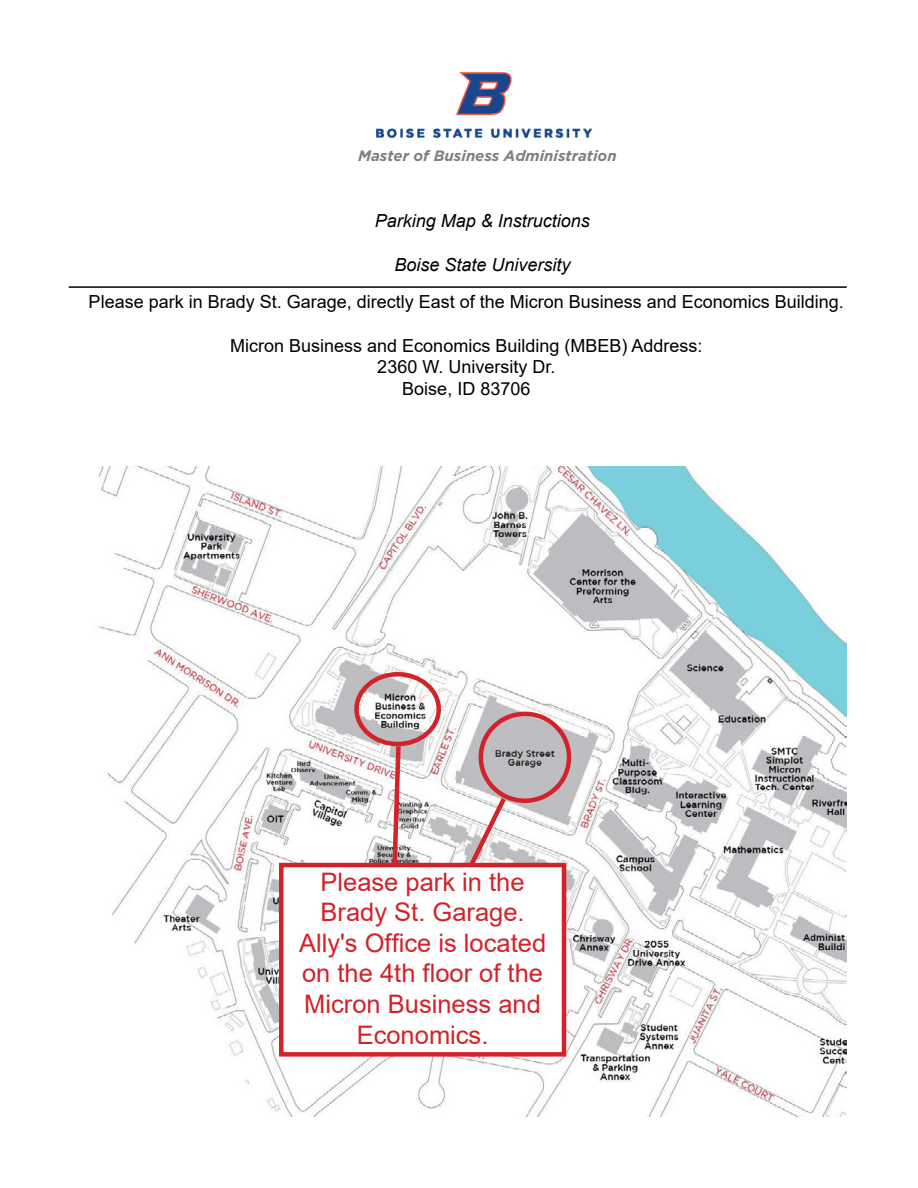
<style>
.page{position:relative;width:918px;height:1188px;background:#fff}
.page>*{position:absolute;margin:0;border:0;box-sizing:border-box;transform-origin:0 0}
.t1{font:25.5px/30.6px "Arial";color:#d2232a;text-align:center}
.t2{font:18px/21.6px "Arial";color:#000;text-align:center}
.t3{font:italic 18px "Arial";color:#000}
.t4{font:italic 700 15px "Gotham";color:#808080}
</style>
<div class="page">
<img style="left:98px;top:466px;width:749px;height:650px">
<hr style="left:69px;top:286px;width:778px;height:2px;background:#000">
<div style="left:354px;top:672px;width:87px;height:74px;border:4px solid #d2232a;border-radius:50%"></div>
<div style="left:479px;top:712px;width:92px;height:91px;border:4px solid #d2232a;border-radius:50%"></div>
<svg style="left:466px;top:793px;width:44px;height:70px"></svg>
<svg style="left:390px;top:742px;width:13px;height:121px"></svg>
<div style="left:279px;top:863px;width:287px;height:194px;background:#fff;border:4px solid #d2232a"></div>
<img style="left:376px;top:73px;width:216px;height:65px">
<p class="t4" style="left:358px;top:146px;width:260px">Master of Business Administration</p>
<p class="t3" style="left:375px;top:209px;width:217px">Parking Map &amp; Instructions</p>
<p class="t3" style="left:394px;top:253px;width:178px">Boise State University</p>
<p class="t2" style="left:89px;top:291px;width:757px">Please park in Brady St. Garage, directly East of the Micron Business and Economics Building.</p>
<p class="t2" style="left:230px;top:334px;width:474px">Micron Business and Economics Building (MBEB) Address:<br>2360 W. University Dr.<br>Boise, ID 83706</p>
<h1 class="t1" style="left:299px;top:866px;width:249px">Please park in the<br>Brady St. Garage.<br>Ally's Office is located on the 4th floor of the<br>Micron Business and<br>Economics.</h1>
</div>
